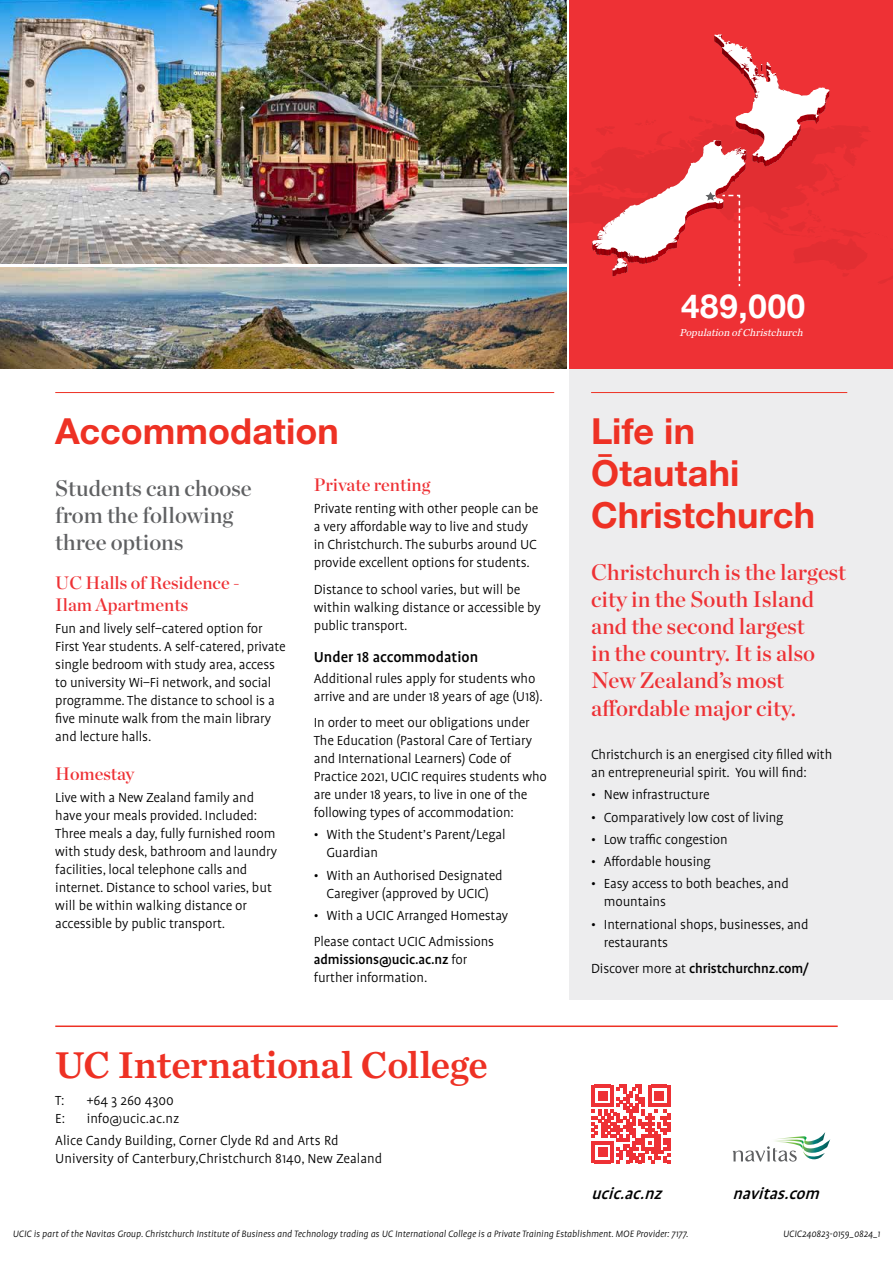
<style>
.page{position:relative;width:893px;height:1263px;background:#fff}
.page>*{position:absolute;margin:0;border:0;box-sizing:border-box;transform-origin:0 0}
.t1{font:39px "Chronicle Text G2 Semi";letter-spacing:-.01em;color:#ee3124}
.t2{font:700 36px/42px "Helvetica Neue LT Pro";letter-spacing:.005em;color:#ee3124}
.t3{font:700 33px "Helvetica Neue";letter-spacing:.025em;color:#fff}
.t4{font:22.5px/27px "Chronicle Display Semi";color:#ee3135}
.t5{font:22.5px/27px "Chronicle Display Semi";color:#5f6062}
.t6{font:18px/21.6px "Chronicle Display Semi";color:#ee3135}
.t7{font:italic 500 18px "Profile Pro";color:#000}
.t8{font:500 16.5px "Profile Pro";color:#000}
.t9{font:300 15px/18px "Profile Pro";letter-spacing:-.01em;color:#000}
.t10{font:500 15px "Profile Pro";letter-spacing:-.01em;color:#000}
.t11{font:italic 300 10.5px "Profile Pro";color:#000}
.t12{font:italic 10.5px "Chronicle Text G2";color:#fff}
.s1{font-weight:500}
.s2{font-weight:300}
</style>
<div class="page">
<div style="left:570px;top:369px;width:323px;height:630px;background:#ededee"></div>
<hr style="left:55px;top:1025px;width:783px;height:2px;background:#ee3124">
<svg style="left:733px;top:1132px;width:97px;height:30px"></svg>
<svg style="left:592px;top:1084px;width:78px;height:79px"></svg>
<hr style="left:591px;top:392px;width:256px;height:1px;background:#ee3124">
<div style="left:570px;top:0;width:323px;height:369px;background:#ee3135"></div>
<img style="left:0;top:0;width:566px;height:264px">
<img style="left:0;top:267px;width:566px;height:102px">
<svg style="left:548px;top:34px;width:345px;height:254px"></svg>
<hr style="left:55px;top:392px;width:499px;height:1px;background:#ee3124">
<h2 class="t2" style="left:55px;top:409px;width:285px">Accommodation</h2>
<h3 class="t5" style="left:55px;top:473px;width:198px">Students can choose from the following three options</h3>
<p class="t6" style="left:55px;top:571px;width:186px">UC Halls of Residence -<br>Ilam Apartments</p>
<p class="t9" style="left:55px;top:620px;width:232px">Fun and lively self–catered option for First Year students. A self-catered, private single bedroom with study area, access to university Wi–Fi network, and social programme. The distance to school is a five minute walk from the main library and lecture halls.</p>
<p class="t6" style="left:55px;top:761px;width:81px">Homestay</p>
<p class="t9" style="left:55px;top:789px;width:223px">Live with a New Zealand family and have your meals provided. Included:<br>Three meals a day, fully furnished room with study desk, bathroom and laundry facilities, local telephone calls and internet. Distance to school varies, but will be within walking distance or accessible by public transport.</p>
<p class="t6" style="left:314px;top:473px;width:118px">Private renting</p>
<p class="t9" style="left:314px;top:500px;width:226px">Private renting with other people can be a very affordable way to live and study in Christchurch. The suburbs around UC provide excellent options for students.</p>
<p class="t9" style="left:314px;top:581px;width:229px">Distance to school varies, but will be within walking distance or accessible by public transport.</p>
<p class="t8" style="left:314px;top:648px;width:166px">Under 18 accommodation</p>
<p class="t9" style="left:314px;top:670px;width:230px">Additional rules apply for students who arrive and are under 18 years of age (U18).</p>
<p class="t9" style="left:314px;top:714px;width:235px">In order to meet our obligations under The Education (Pastoral Care of Tertiary and International Learners) Code of Practice 2021, UCIC requires students who are under 18 years, to live in one of the following types of accommodation:</p>
<p class="t9" style="left:326px;top:826px;width:181px;text-indent:-13px">• With the Student’s Parent/Legal<br>Guardian</p>
<p class="t9" style="left:314px;top:867px;width:190px;text-align:center">• With an Authorised Designated<br>Caregiver (approved by UCIC)</p>
<p class="t9" style="left:314px;top:903px;width:196px;line-height:26.5px">• With a UCIC Arranged Homestay<br>Please contact UCIC Admissions</p>
<p class="t9" style="left:314px;top:951px;width:155px"><span class="s1">admissions@ucic.ac.nz</span> for further information.</p>
<h1 class="t1" style="left:55px;top:1034px;width:434px">UC International College</h1>
<p class="t9" style="left:55px;top:1092px;width:11px">T:</p>
<p class="t9" style="left:87px;top:1092px;width:89px">+64 3 260 4300</p>
<p class="t9" style="left:55px;top:1110px;width:11px">E:</p>
<p class="t9" style="left:55px;top:1107px;width:285px;line-height:22.2px;text-indent:32px">info@ucic.ac.nz<br>Alice Candy Building, Corner Clyde Rd and Arts Rd</p>
<p class="t9" style="left:55px;top:1150px;width:328px">University of Canterbury,Christchurch 8140, New Zealand</p>
<h3 class="t3" style="left:681px;top:281px;width:126px">489,000</h3>
<p class="t12" style="left:680px;top:325px;width:128px">Population ofChristchurch</p>
<h2 class="t2" style="left:591px;top:409px;width:226px">Life in<br>Ōtautahi<br>Christchurch</h2>
<h3 class="t4" style="left:591px;top:557px;width:256px">Christchurch is the largest city in the South Island and the second largest<br>in the country. It is also<br>New Zealand’s most affordable major city.</h3>
<p class="t9" style="left:591px;top:746px;width:243px">Christchurch is an energised city filled with an entrepreneurial spirit. You will find:</p>
<p class="t9" style="left:591px;top:786px;width:120px">• New infrastructure</p>
<p class="t9" style="left:591px;top:809px;width:194px">• Comparatively low cost of living</p>
<p class="t9" style="left:591px;top:831px;width:138px">• Low traffic congestion</p>
<p class="t9" style="left:591px;top:853px;width:121px">• Affordable housing</p>
<p class="t9" style="left:604px;top:875px;width:186px;text-indent:-13px">• Easy access to both beaches, and mountains</p>
<p class="t9" style="left:604px;top:915px;width:206px;text-indent:-13px">• International shops, businesses, and restaurants</p>
<p class="t10" style="left:591px;top:960px;width:219px"><span class="s2">Discover more at</span> christchurchnz.com/</p>
<p class="t7" style="left:591px;top:1183px;width:78px">ucic.ac.nz</p>
<p class="t7" style="left:732px;top:1183px;width:94px">navitas.com</p>
<p class="t11" style="left:13px;top:1228px;width:677px">UCIC is part of the Navitas Group. Christchurch Institute of Business and Technology trading as UC International College is a Private Training Establishment. MOE Provider: 7177.</p>
<p class="t11" style="left:783px;top:1228px;width:99px">UCIC240823-0159_0824_1</p>
</div>
